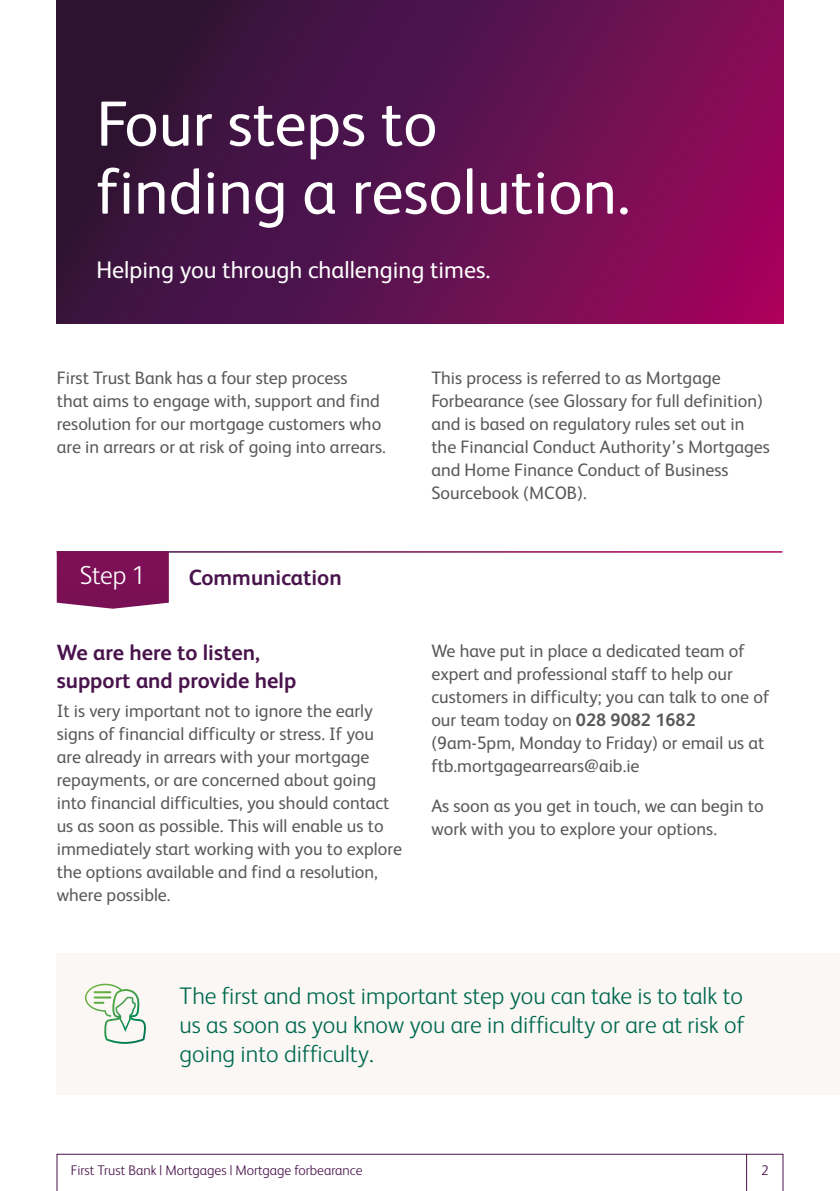
<style>
.page{position:relative;width:840px;height:1191px;background:#fff}
.page>*{position:absolute;margin:0;border:0;box-sizing:border-box;transform-origin:0 0}
.t1{font:64px/68px "FS Albert";color:#fff}
.t2{font:300 26px "FS Albert";color:#fff}
.t3{font:300 24px/28.8px "FS Albert";color:#00694f;text-align:justify}
.t4{font:24px "FS Albert";color:#fff}
.t5{font:700 22px/28px "FS Albert";color:#49134c}
.t6{font:18px/23px "FS Albert";color:#58595b}
.t7{font:300 14px "FS Albert";color:#49134c}
.s1{font-weight:700}
</style>
<div class="page">
<svg style="left:57px;top:1154px;width:725px;height:37px"></svg>
<hr style="left:745px;top:1154px;width:1px;height:37px;background:#49134c">
<div style="left:57px;top:952px;width:782px;height:142px;background:#faf7f5"></div>
<svg style="left:57px;top:551px;width:112px;height:58px;background:#831c5f"></svg>
<svg style="left:57px;top:0;width:725px;height:323px;background:#58104a"></svg>
<svg style="left:85px;top:983px;width:61px;height:60px"></svg>
<h1 class="t1" style="left:96px;top:87px;width:535px">Four steps to finding a resolution.</h1>
<h3 class="t4" style="left:96px;top:254px;width:395px">Helping you through challenging times.</h3>
<p class="t6" style="left:57px;top:366px;width:330px">First Trust Bank has a four step process<br>that aims to engage with, support and find resolution for our mortgage customers who are in arrears or at risk of going into arrears.</p>
<p class="t6" style="left:431px;top:366px;width:340px">This process is referred to as Mortgage Forbearance (see Glossary for full definition) and is based on regulatory rules set out in the Financial Conduct Authority’s Mortgages and Home Finance Conduct of Business Sourcebook (MCOB).</p>
<h2 class="t2" style="left:80px;top:560px;width:67px">Step 1</h2>
<p class="t5" style="left:189px;top:562px;width:154px">Communication</p>
<p class="t5" style="left:57px;top:637px;width:241px">We are here to listen, support and provide help</p>
<p class="t6" style="left:57px;top:698px;width:346px">It is very important not to ignore the early signs of financial difficulty or stress. If you are already in arrears with your mortgage repayments, or are concerned about going into financial difficulties, you should contact us as soon as possible. This will enable us to immediately start working with you to explore the options available and find a resolution, where possible.</p>
<p class="t6" style="left:431px;top:638px;width:339px">We have put in place a dedicated team of expert and professional staff to help our customers in difficulty; you can talk to one of our team today on <span class="s1">028 9082 1682 </span>(9am-5pm, Monday to Friday) or email us at ftb.mortgagearrears@aib.ie</p>
<p class="t6" style="left:431px;top:793px;width:334px">As soon as you get in touch, we can begin to work with you to explore your options.</p>
<h3 class="t3" style="left:179px;top:981px;width:566px">The first and most important step you can take is to talk to us as soon as you know you are in difficulty or are at risk of going into difficulty.</h3>
<p class="t7" style="left:71px;top:1161px;width:293px">First Trust Bank | Mortgages | Mortgage forbearance</p>
<p class="t7" style="left:760px;top:1161px;width:9px">2</p>
</div>
